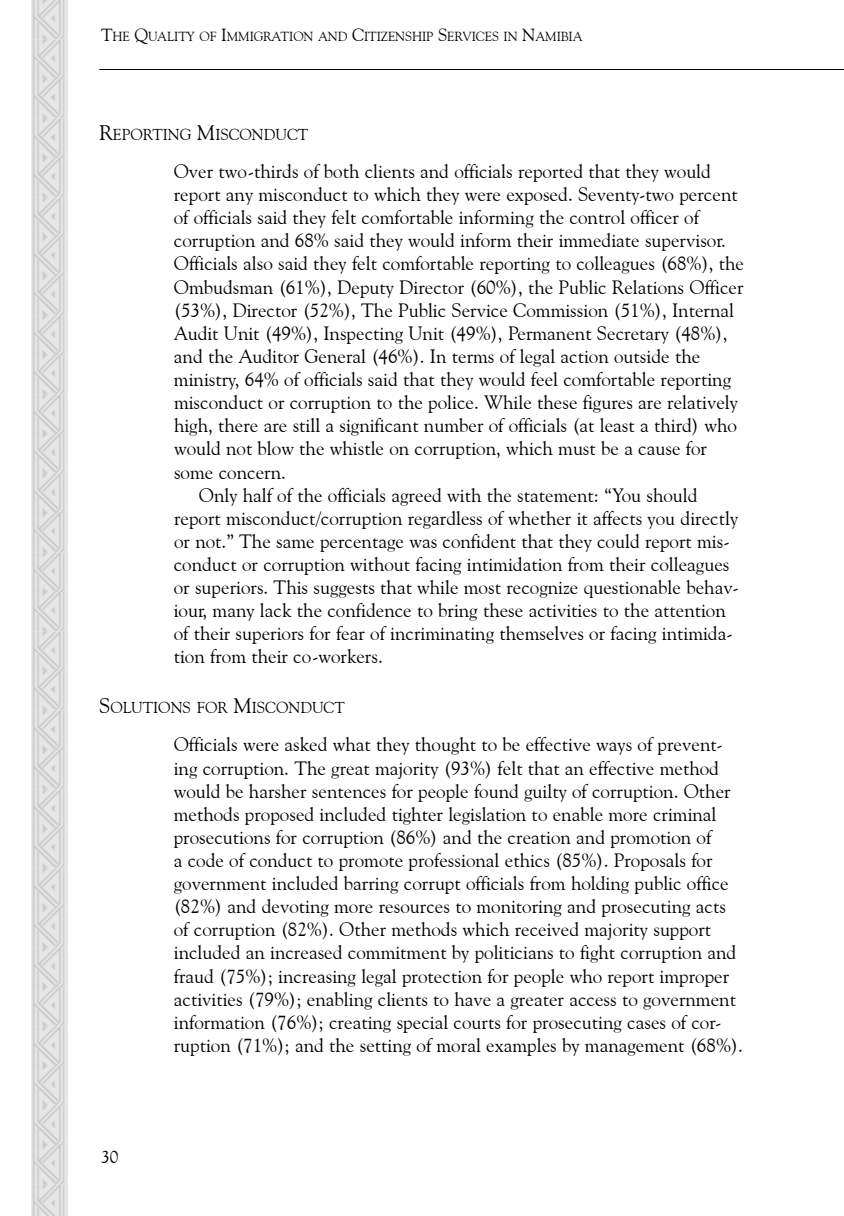
<style>
.page{position:relative;width:844px;height:1216px;background:#fff}
.page>*{position:absolute;margin:0;border:0;box-sizing:border-box;transform-origin:0 0}
.t1{font:31.5px "Afrika Borders";color:#ccc}
.t2{font:19.25px/23.1px "Goudy Old Style BT";color:#000}
.t3{font:17.5px "Goudy Old Style BT";color:#000}
.t4{font:15.75px "Goudy Old Style BT";color:#000}
.t5{font:13.12px "Goudy Old Style BT";letter-spacing:-.005em;color:#000}
.s1{font-size:17.5px}
.s2{font-size:21px}
</style>
<div class="page">
<hr style="left:99px;top:69px;width:744px;height:1px;background:#000">
<div style="left:31px;top:0;width:36px;height:1215px;background:#e6e6e6"></div>
<p class="t1" style="left:35px;top:1223px;width:1225px;rotate:-90deg">kkkkkkkkkkkkkkkkkkkkkkkkkkkkkkk</p>
<p class="t5" style="left:101px;top:29px;width:483px"><span class="s1">T</span>he <span class="s1">Q</span>uality of <span class="s1">I</span>mmigration and <span class="s1">C</span>itizenship <span class="s1">S</span>ervices in <span class="s1">N</span>amibia</p>
<p class="t4" style="left:99px;top:125px;width:210px"><span class="s2">R</span>eporting <span class="s2">M</span>isconduct</p>
<p class="t2" style="left:174px;top:159px;width:538px">Over two-thirds of both clients and officials reported that they would</p>
<p class="t2" style="left:174px;top:183px;width:565px">report any misconduct to which they were exposed. Seventy-two percent</p>
<p class="t2" style="left:174px;top:206px;width:526px">of officials said they felt comfortable informing the control officer of</p>
<p class="t2" style="left:174px;top:229px;width:553px">corruption and 68% said they would inform their immediate supervisor.</p>
<p class="t2" style="left:174px;top:252px;width:571px">Officials also said they felt comfortable reporting to colleagues (68%), the</p>
<p class="t2" style="left:174px;top:275px;width:571px">Ombudsman (61 %), Deputy Director (60%), the Public Relations Officer</p>
<p class="t2" style="left:174px;top:298px;width:561px">(53%), Director (52%), The Public Service Commission (51 %), Internal</p>
<p class="t2" style="left:174px;top:321px;width:555px">Audit Unit (49%), Inspecting Unit (49%), Permanent Secretary (48%),</p>
<p class="t2" style="left:174px;top:344px;width:527px">and the Auditor General (46%). In terms of legal action outside the</p>
<p class="t2" style="left:174px;top:367px;width:558px">ministry, 64% of officials said that they would feel comfortable reporting</p>
<p class="t2" style="left:174px;top:390px;width:565px">misconduct or corruption to the police. While these figures are relatively</p>
<p class="t2" style="left:174px;top:414px;width:564px">high, there are still a significant number of officials (at least a third) who</p>
<p class="t2" style="left:174px;top:437px;width:534px">would not blow the whistle on corruption, which must be a cause for</p>
<p class="t2" style="left:174px;top:460px;width:113px">some concern.</p>
<p class="t2" style="left:199px;top:483px;width:500px">Only half of the officials agreed with the statement: “You should</p>
<p class="t2" style="left:174px;top:506px;width:565px">report misconduct/corruption regardless of whether it affects you directly</p>
<p class="t2" style="left:174px;top:529px;width:557px">or not.” The same percentage was confident that they could report mis-</p>
<p class="t2" style="left:174px;top:552px;width:557px">conduct or corruption without facing intimidation from their colleagues</p>
<p class="t2" style="left:174px;top:575px;width:566px">or superiors. This suggests that while most recognize questionable behav-</p>
<p class="t2" style="left:174px;top:598px;width:553px">iour, many lack the confidence to bring these activities to the attention</p>
<p class="t2" style="left:174px;top:621px;width:560px">of their superiors for fear of incriminating themselves or facing intimida-</p>
<p class="t2" style="left:174px;top:645px;width:210px">tion from their co-workers.</p>
<p class="t4" style="left:99px;top:698px;width:247px"><span class="s2">S</span>olutions for <span class="s2">M</span>isconduct</p>
<p class="t2" style="left:174px;top:732px;width:570px">Officials were asked what they thought to be effective ways of prevent&shy;ing corruption. The great majority (93%) felt that an effective method would be harsher sentences for people found guilty of corruption. Other methods proposed included tighter legislation to enable more criminal prosecutions for corruption (86%) and the creation and promotion of<br>a code of conduct to promote professional ethics (85%). Proposals for government included barring corrupt officials from holding public office (82%) and devoting more resources to monitoring and prosecuting acts of corruption (82%). Other methods which received majority support included an increased commitment by politicians to fight corruption and fraud (75%); increasing legal protection for people who report improper activities (79%); enabling clients to have a greater access to government information (76%); creating special courts for prosecuting cases of cor&shy;ruption (71 %); and the setting of moral examples by management (68%).</p>
<p class="t3" style="left:101px;top:1145px;width:19px">-30</p>
</div>
